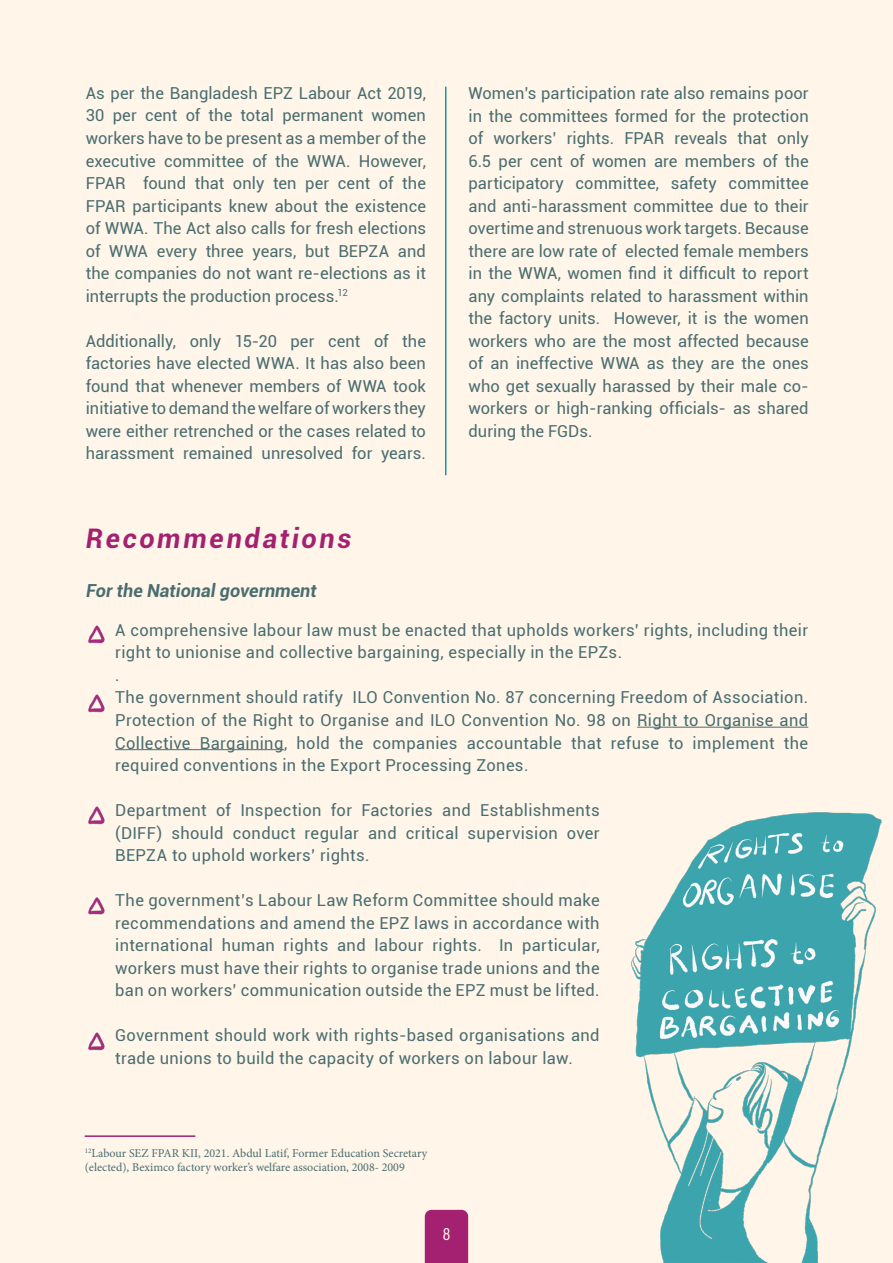
<style>
.page{position:relative;width:893px;height:1263px;background:#fff5e8}
.page>*{position:absolute;margin:0;border:0;box-sizing:border-box;transform-origin:0 0}
.t1{font:italic 700 27px "Roboto";letter-spacing:.1em;color:#a32170}
.t2{font:italic 700 18px "Roboto";color:#496d70}
.t3{font:18px "Acumin Variable Concept";color:#fff5e8}
.t4{font:16.5px/22.5px "Roboto";letter-spacing:.02em;color:#496d70;text-align:justify}
.t5{font:12px/14.4px "Minion Pro";color:#496d70}
</style>
<div class="page">
<div style="left:425px;top:1210px;width:43px;height:53px;background:#a32170"></div>
<hr style="left:445px;top:87px;width:1px;height:388px;background:#1597a2">
<hr style="left:637px;top:727px;width:171px;height:1px;background:#496d70">
<hr style="left:115px;top:749px;width:169px;height:1px;background:#496d70">
<img style="left:631px;top:812px;width:244px;height:451px">
<img style="left:88px;top:625px;width:17px;height:19px">
<img style="left:88px;top:694px;width:17px;height:19px">
<img style="left:88px;top:806px;width:17px;height:19px">
<img style="left:88px;top:897px;width:17px;height:18px">
<img style="left:88px;top:1032px;width:17px;height:19px">
<hr style="left:85px;top:1135px;width:110px;height:2px;background:#a32170">
<img style="left:875px;top:817px;width:7px;height:97px">
<p class="t4" style="left:86px;top:81px;width:342px">As per the Bangladesh EPZ Labour Act 2019, 30 per cent of the total permanent women workers have to be present as a member of the executive committee of the WWA. However, FPAR found that only ten per cent of the FPAR participants knew about the existence of WWA. The Act also calls for fresh elections of WWA every three years, but BEPZA and the companies do not want re-elections as it interrupts the production process.<sup>12</sup></p>
<p class="t4" style="left:86px;top:329px;width:342px">Additionally, only 15-20 per cent of the factories have elected WWA. It has also been found that whenever members of WWA took initiative to demand the welfare of workers they were either retrenched or the cases related to harassment remained unresolved for years.</p>
<h1 class="t1" style="left:86px;top:519px;width:267px">Recommendations</h1>
<p class="t4" style="left:468px;top:81px;width:342px">Women’s participation rate also remains poor in the committees formed for the protection of workers’ rights. FPAR reveals that only 6.5 per cent of women are members of the participatory committee, safety committee and anti-harassment committee due to their overtime and strenuous work targets. Because there are low rate of elected female members in the WWA, women find it difficult to report any complaints related to harassment within the factory units. However, it is the women workers who are the most affected because of an ineffective WWA as they are the ones who get sexually harassed by their male co&shy;workers or high-ranking officials- as shared during the FGDs.</p>
<p class="t2" style="left:86px;top:578px;width:232px">For the National government</p>
<p class="t4" style="left:115px;top:618px;width:695px;text-align:left">A comprehensive labour law must be enacted that upholds workers’ rights, including their right to unionise and collective bargaining, especially in the EPZs.<br>.<br>The government should ratify ILO Convention No. 87 concerning Freedom of Association.<br>Protection of the Right to Organise and ILO Convention No. 98 on Right to Organise and Collective Bargaining, hold the companies accountable that refuse to implement the required conventions in the Export Processing Zones.</p>
<p class="t4" style="left:115px;top:798px;width:486px">Department of Inspection for Factories and Establishments (DIFF) should conduct regular and critical supervision over BEPZA to uphold workers’ rights.</p>
<p class="t4" style="left:115px;top:888px;width:486px">The government’s Labour Law Reform Committee should make recommendations and amend the EPZ laws in accordance with international human rights and labour rights. In particular, workers must have their rights to organise trade unions and the ban on workers’ communication outside the EPZ must be lifted.</p>
<p class="t4" style="left:115px;top:1023px;width:486px">Government should work with rights-based organisations and trade unions to build the capacity of workers on labour law.</p>
<p class="t5" style="left:85px;top:1145px;width:344px"><sup>12</sup>Labour SEZ FPAR KII, 2021. Abdul Latif, Former Education Secretary (elected), Beximco factory worker’s welfare association, 2008- 2009</p>
<p class="t3" style="left:443px;top:1222px;width:9px">8</p>
</div>
